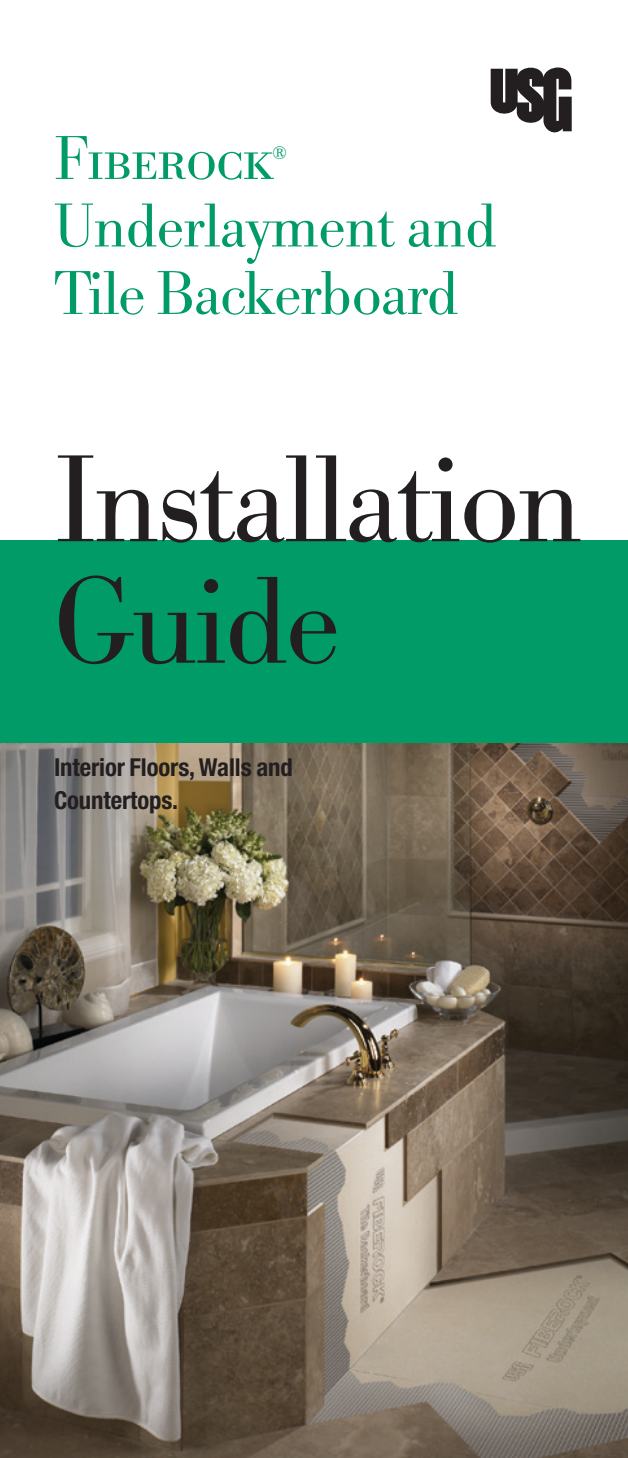
<style>
.page{position:relative;width:628px;height:1458px;background:#fff}
.page>*{position:absolute;margin:0;border:0;box-sizing:border-box;transform-origin:0 0}
.t1{font:300 121.5px/121.5px "Bodoni BE";letter-spacing:-.025em;color:#231f20}
.t2{font:300 60.75px/67.5px "Bodoni BE";letter-spacing:-.02em;color:#009b67}
.t3{font:60.75px "Bodoni BE Light SC";letter-spacing:-.025em;color:#009b67}
.t4{font:700 condensed 24.75px/33.8px "Helvetica Neue";letter-spacing:-.005em;color:#231f20}
.t5{font:18px "Bodoni BE Light SC";color:#009b67}
</style>
<div class="page">
<img style="left:0;top:742px;width:628px;height:716px">
<div style="left:0;top:540px;width:628px;height:202px;background:#009b67"></div>
<svg style="left:490px;top:68px;width:81px;height:64px"></svg>
<h2 class="t3" style="left:54px;top:124px;width:221px">Fiberock</h2>
<p class="t5" style="left:272px;top:142px;width:16px">®</p>
<h2 class="t2" style="left:54px;top:194px;width:444px">Underlayment and<br>Tile Backerboard</h2>
<h1 class="t1" style="left:54px;top:443px;width:530px">Installation<br>Guide</h1>
<p class="t4" style="left:54px;top:750px;width:240px">Interior Floors, Walls and<br>Countertops.</p>
</div>
